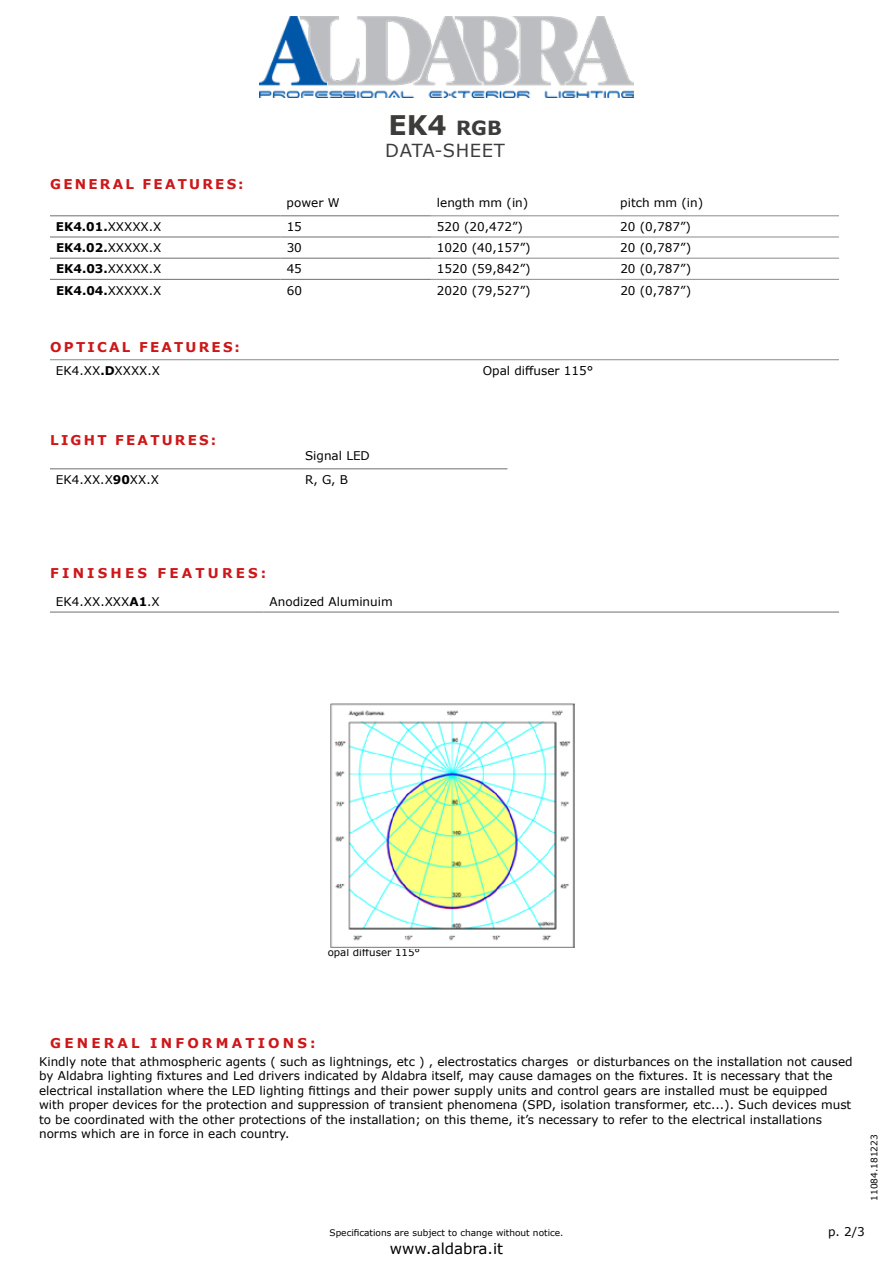
<style>
.page{position:relative;width:893px;height:1263px;background:#fff}
.page>*{position:absolute;margin:0;border:0;box-sizing:border-box;transform-origin:0 0}
.t1{font:700 27px "Verdana";color:#3c3c3b}
.t2{font:18px "Verdana";letter-spacing:.035em;color:#3c3c3b}
.t3{font:15px "Verdana";color:#000}
.t4{font:700 13.5px "Verdana";letter-spacing:.165em;color:#cd1719}
.t5{font:700 13.5px "Verdana";letter-spacing:.235em;color:#cd1719}
.t6{font:12px/14.4px "Verdana";color:#000}
.t7{font:700 12px "Verdana";color:#000}
.t8{font:10.2px "Verdana";color:#000}
.t9{font:9px "Verdana";color:#000}
.s1{font-size:19.5px}
.s2{font-weight:400}
.s3{font-weight:700}
</style>
<div class="page">
<img style="left:259px;top:17px;width:374px;height:80px">
<hr style="left:50px;top:216px;width:231px;height:1px;background:#706f6f">
<hr style="left:281px;top:216px;width:150px;height:1px;background:#706f6f">
<hr style="left:50px;top:237px;width:231px;height:1px;background:#706f6f">
<hr style="left:281px;top:237px;width:150px;height:1px;background:#706f6f">
<hr style="left:431px;top:216px;width:183px;height:1px;background:#8b898e">
<hr style="left:614px;top:216px;width:225px;height:1px;background:#8b898e">
<hr style="left:50px;top:258px;width:231px;height:1px;background:#706f6f">
<hr style="left:281px;top:258px;width:150px;height:1px;background:#706f6f">
<hr style="left:50px;top:279px;width:231px;height:1px;background:#706f6f">
<hr style="left:281px;top:279px;width:150px;height:1px;background:#706f6f">
<hr style="left:431px;top:237px;width:183px;height:1px;background:#8b898e">
<hr style="left:614px;top:237px;width:225px;height:1px;background:#8b898e">
<hr style="left:431px;top:258px;width:183px;height:1px;background:#8b898e">
<hr style="left:614px;top:258px;width:225px;height:1px;background:#8b898e">
<hr style="left:431px;top:279px;width:183px;height:1px;background:#8b898e">
<hr style="left:614px;top:279px;width:225px;height:1px;background:#8b898e">
<hr style="left:50px;top:469px;width:249px;height:1px;background:#706f6f">
<hr style="left:299px;top:469px;width:208px;height:1px;background:#706f6f">
<hr style="left:237px;top:359px;width:602px;height:1px;background:#8b898e">
<hr style="left:50px;top:359px;width:187px;height:1px;background:#8b898e">
<hr style="left:264px;top:612px;width:575px;height:1px;background:#706f6f">
<hr style="left:50px;top:612px;width:214px;height:1px;background:#706f6f">
<img style="left:330px;top:703px;width:244px;height:245px">
<p class="t4" style="left:50px;top:174px;width:195px">GENERAL FEATURES:</p>
<h1 class="t1" style="left:388px;top:106px;width:115px">EK4 <span class="s1">RGB</span></h1>
<h2 class="t2" style="left:385px;top:138px;width:121px">DATA-SHEET</h2>
<p class="t6" style="left:287px;top:195px;width:54px">power W</p>
<p class="t6" style="left:437px;top:195px;width:93px">length mm (in)</p>
<p class="t6" style="left:620px;top:195px;width:84px">pitch mm (in)</p>
<p class="t7" style="left:56px;top:218px;width:107px">EK4.01.<span class="s2">XXXXX.X</span></p>
<p class="t6" style="left:287px;top:219px;width:17px">15</p>
<p class="t6" style="left:437px;top:219px;width:88px">520 (20,472”)</p>
<p class="t6" style="left:620px;top:219px;width:72px">20 (0,787”)</p>
<p class="t7" style="left:56px;top:239px;width:107px">EK4.02.<span class="s2">XXXXX.X</span></p>
<p class="t6" style="left:287px;top:240px;width:17px">30</p>
<p class="t6" style="left:437px;top:240px;width:95px">1020 (40,157”)</p>
<p class="t6" style="left:620px;top:240px;width:72px">20 (0,787”)</p>
<p class="t7" style="left:56px;top:260px;width:107px">EK4.03.<span class="s2">XXXXX.X</span></p>
<p class="t6" style="left:287px;top:262px;width:17px">45</p>
<p class="t6" style="left:437px;top:262px;width:95px">1520 (59,842”)</p>
<p class="t6" style="left:620px;top:262px;width:72px">20 (0,787”)</p>
<p class="t7" style="left:56px;top:282px;width:107px">EK4.04.<span class="s2">XXXXX.X</span></p>
<p class="t6" style="left:287px;top:283px;width:17px">60</p>
<p class="t6" style="left:437px;top:283px;width:95px">2020 (79,527”)</p>
<p class="t6" style="left:620px;top:283px;width:72px">20 (0,787”)</p>
<p class="t4" style="left:50px;top:337px;width:191px">OPTICAL FEATURES:</p>
<p class="t6" style="left:56px;top:363px;width:106px">EK4.XX<span class="s3">.D</span>XXXX.X</p>
<p class="t6" style="left:483px;top:363px;width:112px">Opal diffuser 115°</p>
<p class="t4" style="left:50px;top:431px;width:167px">LIGHT FEATURES:</p>
<p class="t6" style="left:305px;top:448px;width:66px">Signal LED</p>
<p class="t6" style="left:56px;top:472px;width:105px">EK4.XX.X<span class="s3">90</span>XX.X</p>
<p class="t6" style="left:305px;top:472px;width:45px">R, G, B</p>
<p class="t5" style="left:50px;top:564px;width:217px">FINISHES FEATURES:</p>
<p class="t6" style="left:56px;top:594px;width:105px">EK4.XX.XXX<span class="s3">A1</span>.X</p>
<p class="t6" style="left:270px;top:594px;width:125px">Anodized Aluminuim</p>
<p class="t8" style="left:328px;top:945px;width:94px">opal diffuser 115°</p>
<p class="t5" style="left:50px;top:1033px;width:267px">GENERAL INFORMATIONS:</p>
<p class="t6" style="left:39px;top:1054px;width:815px">Kindly note that athmospheric agents ( such as lightnings, etc ) , electrostatics charges or disturbances on the installation not caused by Aldabra lighting fixtures and Led drivers indicated by Aldabra itself, may cause damages on the fixtures. It is necessary that the electrical installation where the LED lighting fittings and their power supply units and control gears are installed must be equipped with proper devices for the protection and suppression of transient phenomena (SPD, isolation transformer, etc...). Such devices must to be coordinated with the other protections of the installation; on this theme, it’s necessary to refer to the electrical installations norms which are in force in each country.</p>
<p class="t9" style="left:868px;top:1201px;width:68px;rotate:-90deg">11084.181223</p>
<p class="t9" style="left:330px;top:1226px;width:235px">Specifications are subject to change without notice.</p>
<p class="t3" style="left:390px;top:1238px;width:115px">www.aldabra.it</p>
<p class="t6" style="left:828px;top:1224px;width:38px">p. 2/3</p>
</div>
